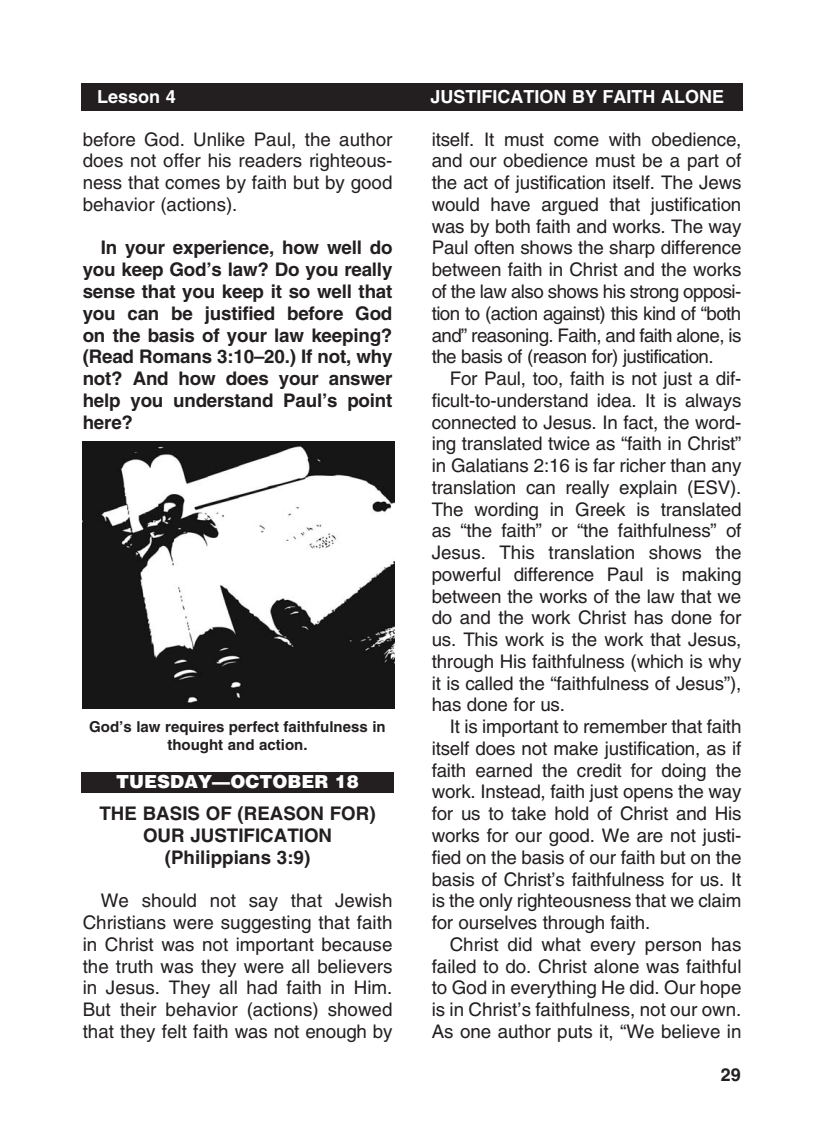
<style>
.page{position:relative;width:824px;height:1148px;background:#fff}
.page>*{position:absolute;margin:0;border:0;box-sizing:border-box;transform-origin:0 0}
._1-Body{font:18.75px/21.8px "Helvetica";letter-spacing:-.01em;color:#231f20;text-align:justify}
._2-Body_bold{font:700 18.75px/21.8px "Helvetica";letter-spacing:-.01em;color:#231f20;text-align:justify}
._5-subheads{font:700 18.75px/21.8px "Helvetica";color:#231f20;text-align:center}
.t1{font:700 18px "Helvetica";color:#fff}
.t2{font:900 18px "Helvetica";color:#fff}
.t3{font:700 18px "Helvetica";color:#231f20}
._8-captions{font:700 15px/18px "Helvetica";color:#231f20;text-align:center}
</style>
<div class="page">
<div style="left:81px;top:84px;width:662px;height:27px;background:#231f20"></div>
<div style="left:81px;top:772px;width:313px;height:20px;background:#231f20"></div>
<img style="left:83px;top:442px;width:311px;height:267px">
<p class="t1" style="left:97px;top:86px;width:80px">Lesson 4</p>
<p class="t1" style="left:430px;top:86px;width:22px">Justification</p>
<p class="t1" style="left:572px;top:86px;width:53px">by Faith</p>
<p class="t1" style="left:661px;top:86px;width:26px">Alone</p>
<p class="_1-Body" style="left:83px;top:128px;width:311px">before God. Unlike Paul, the author does not offer his readers righteous&shy;ness that comes by faith but by good behavior (actions).</p>
<p class="_2-Body_bold" style="left:83px;top:237px;width:311px;text-indent:18px">In your experience, how well do you keep God’s law? Do you really sense that you keep it so well that you can be justified before God on the basis of your law keeping? (Read Romans 3:10–20.) If not, why not? And how does your answer help you understand Paul’s point here?</p>
<p class="_1-Body" style="left:431px;top:128px;width:311px">itself. It must come with obedience, and our obedience must be a part of the act of justification itself. The Jews would have argued that justification was by both faith and works. The way Paul often shows the sharp difference between faith in Christ and the works of the law also shows his strong opposi&shy;tion to (action against) this kind of “both and” reasoning. Faith, and faith alone, is the basis of (reason for) justification.</p>
<p class="_1-Body" style="left:431px;top:367px;width:311px;text-align:left;text-indent:18px">For Paul, too, faith is not just a dif&shy;ficult-to-understand idea. It is always connected to Jesus. In fact, the word&shy;ing translated twice as “faith in Christ” in Galatians 2:16 is far richer than any translation can really explain (ESV).<br>The wording in Greek is translated as “the faith” or “the faithfulness” of Jesus. This translation shows the powerful difference Paul is making between the works of the law that we do and the work Christ has done for us. This work is the work that Jesus, through His faithfulness (which is why it is called the “faithfulness of Jesus”), has done for us.</p>
<p class="_1-Body" style="left:431px;top:715px;width:311px;text-indent:18px">It is important to remember that faith itself does not make justification, as if faith earned the credit for doing the work. Instead, faith just opens the way for us to take hold of Christ and His works for our good. We are not justi&shy;fied on the basis of our faith but on the basis of Christ’s faithfulness for us. It is the only righteousness that we claim for ourselves through faith.</p>
<p class="_1-Body" style="left:431px;top:933px;width:311px;text-align:left;text-indent:18px">Christ did what every person has failed to do. Christ alone was faithful to God in everything He did. Our hope is in Christ’s faithfulness, not our own.<br>As one author puts it, “We believe in</p>
<p class="_8-captions" style="left:89px;top:717px;width:298px">God’s law requires perfect faithfulness in thought and action.</p>
<p class="t2" style="left:116px;top:770px;width:244px">TUESDAY—OCTOBER 18</p>
<p class="_5-subheads" style="left:99px;top:802px;width:278px">THE BASIS OF (REASON FOR)<br>OUR JUSTIFICATION (Philippians 3:9)</p>
<p class="_1-Body" style="left:83px;top:889px;width:311px;text-align:left;text-indent:18px">We should not say that Jewish Christians were suggesting that faith in Christ was not important because the truth was they were all believers in Jesus. They all had faith in Him.<br>But their behavior (actions) showed that they felt faith was not enough by</p>
<p class="t3" style="left:720px;top:1063px;width:22px">29</p>
</div>
